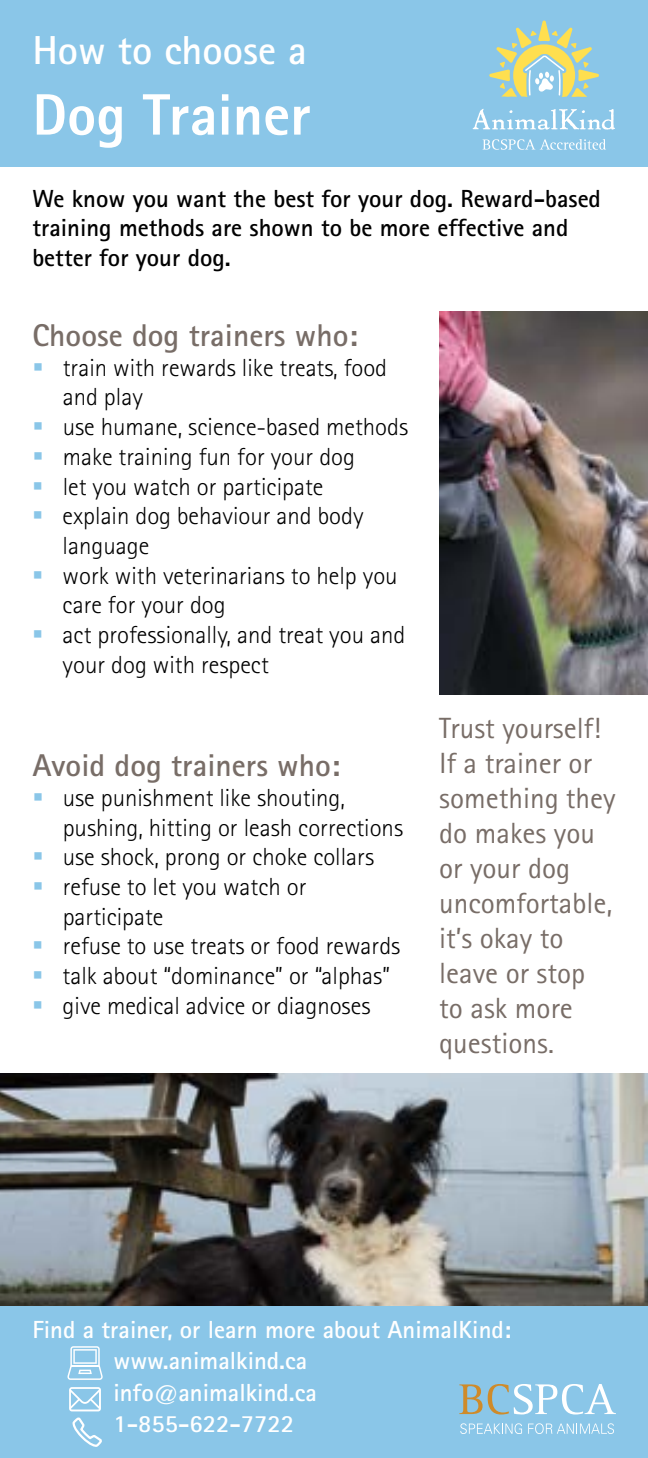
<style>
.page{position:relative;width:648px;height:1458px;background:#fff}
.page>*{position:absolute;margin:0;border:0;box-sizing:border-box;transform-origin:0 0}
.t1{font:800 58.5px "Rotis Sans Serif";color:#fff}
.t2{font:700 40.5px "Rotis Sans Serif";color:#fff}
.t3{font:700 31.5px "Rotis Sans Serif";color:#786d67}
.t4{font:29.25px/35.1px "Rotis Sans Serif";color:#786d67}
.t5{font:300 24.75px/29.7px "Rotis Sans Serif";color:#000}
.t6{font:700 24.75px/29.7px "Rotis Sans Serif";color:#000}
.t7{font:700 24.75px/31.5px "Rotis Sans Serif";color:#fff}
</style>
<div class="page">
<img style="left:0;top:1073px;width:648px;height:234px">
<div style="left:0;top:0;width:648px;height:167px;background:#8ac6e8"></div>
<div style="left:0;top:1307px;width:648px;height:151px;background:#8ac6e8"></div>
<svg style="left:459px;top:1384px;width:157px;height:31px"></svg>
<svg style="left:460px;top:1423px;width:62px;height:11px"></svg>
<svg style="left:528px;top:1423px;width:86px;height:11px"></svg>
<svg style="left:68px;top:1346px;width:35px;height:34px"></svg>
<hr style="left:71px;top:1365px;width:28px;height:2px;background:#fff">
<svg style="left:69px;top:1387px;width:33px;height:60px"></svg>
<img style="left:439px;top:311px;width:209px;height:384px">
<svg style="left:473px;top:109px;width:142px;height:21px"></svg>
<svg style="left:482px;top:139px;width:124px;height:11px"></svg>
<svg style="left:489px;top:20px;width:110px;height:77px"></svg>
<h2 class="t2" style="left:32px;top:25px;width:276px">How to choose a</h2>
<h1 class="t1" style="left:32px;top:78px;width:280px">Dog Trainer</h1>
<p class="t6" style="left:32px;top:183px;width:570px">We know you want the best for your dog. Reward-based training methods are shown to be more effective and better for your dog.</p>
<p class="t3" style="left:32px;top:315px;width:327px">Choose dog trainers who:</p>
<p class="t5" style="left:63px;top:353px;width:347px">train with rewards like treats, food and play<br>use humane, science-based methods make training fun for your dog<br>let you watch or participate<br>explain dog behaviour and body language<br>work with veterinarians to help you care for your dog<br>act professionally, and treat you and your dog with respect</p>
<p class="t3" style="left:32px;top:746px;width:309px">Avoid dog trainers who:</p>
<p class="t5" style="left:63px;top:783px;width:342px">use punishment like shouting, pushing, hitting or leash corrections use shock, prong or choke collars refuse to let you watch or participate<br>refuse to use treats or food rewards talk about “dominance” or “alphas” give medical advice or diagnoses</p>
<p class="t4" style="left:439px;top:710px;width:178px">Trust yourself!<br>If a trainer or something they do makes you or your dog uncomfortable, it’s okay to leave or stop to ask more questions.</p>
<p class="t7" style="left:113px;top:1313px;width:399px;text-indent:-81px">Find a trainer, or learn more about AnimalKind: www.animalkind.ca info@animalkind.ca<br>1-855-622-7722</p>
</div>
